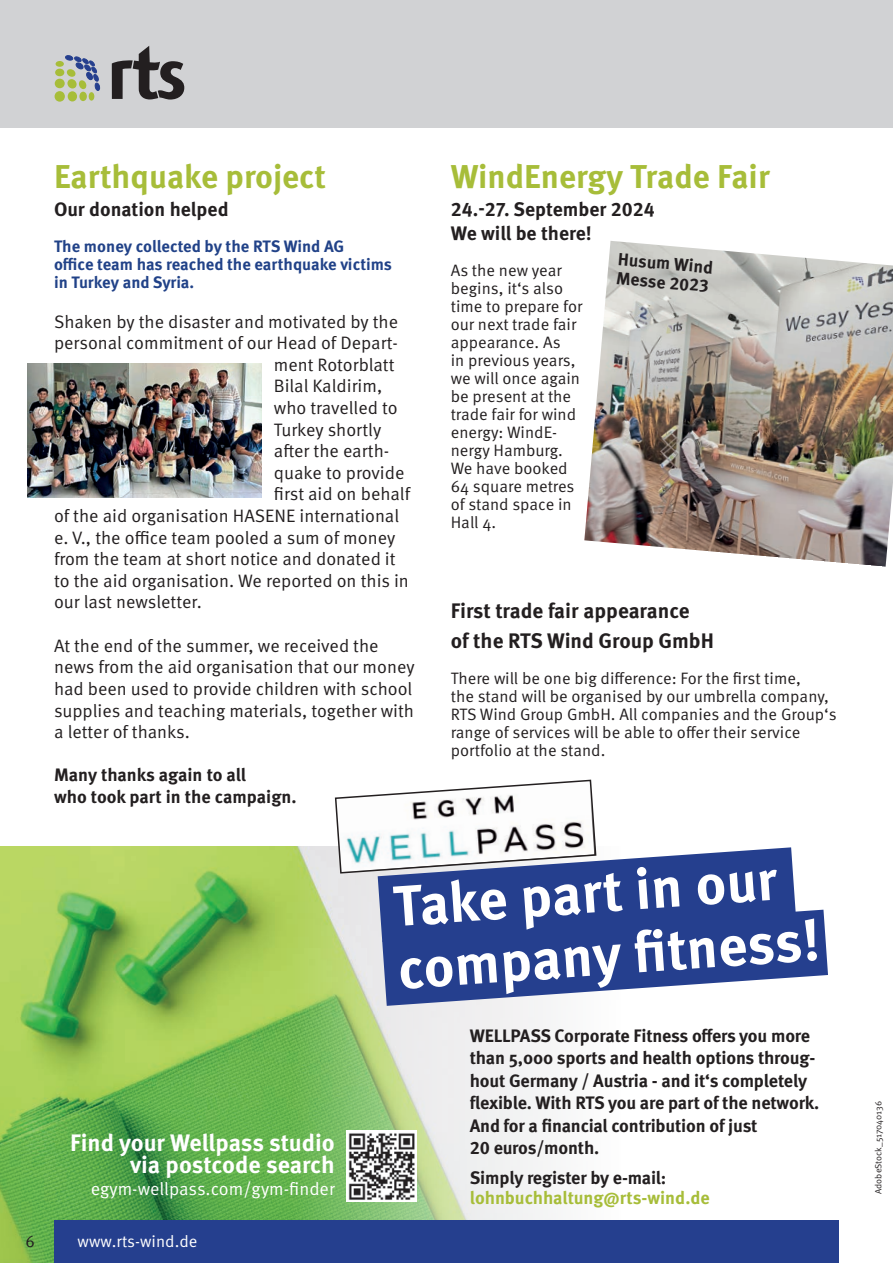
<style>
.page{position:relative;width:893px;height:1263px;background:#fff}
.page>*{position:absolute;margin:0;border:0;box-sizing:border-box;transform-origin:0 0}
.t1{font:700 57px/63px "Meta OT";color:#fff}
.t2{font:700 33px "Meta OT";color:#a7bd39}
.t3{font:700 23.85px/21.9px "Meta OT";letter-spacing:-.005em;color:#fff;text-align:right}
.t4{font:700 21px/30px "Meta OT";color:#231f20}
.t5{font:700 19.5px/24px "Meta OT";color:#231f20}
.t6{font:18px/21.6px "Meta OT Norm";color:#231f20}
.t7{font:700 18px/22.5px "Meta OT";letter-spacing:-.01em;color:#231f20}
.t8{font:700 18px/19.5px "Meta OT";letter-spacing:-.01em;color:#a7bd39}
.t9{font:18px "Meta OT Norm";color:#fff}
.t10{font:700 17.55px/19px "Meta OT";color:#231f20}
.t11{font:16.5px/18px "Meta OT Norm";color:#231f20}
.t12{font:700 16.5px/18px "Meta OT";color:#214288}
.t13{font:16.5px "Meta OT Norm";color:#fff}
.t14{font:9px "Meta OT Norm";color:#231f20}
.s1{font-size:58.5px}
.s2{color:#231f20}
</style>
<div class="page">
<img style="left:0;top:846px;width:551px;height:417px">
<div style="left:0;top:0;width:893px;height:128px;background:#d1d2d4"></div>
<div style="left:54px;top:1220px;width:785px;height:43px;background:#253f8e"></div>
<svg style="left:112px;top:46px;width:72px;height:54px"></svg>
<svg style="left:55px;top:55px;width:45px;height:47px"></svg>
<img style="left:28px;top:363px;width:233px;height:134px">
<img style="left:346px;top:1130px;width:71px;height:71px">
<img style="left:584px;top:241px;width:309px;height:326px">
<svg style="left:334px;top:779px;width:494px;height:227px"></svg>
<p class="t2" style="left:54px;top:155px;width:274px">Earthquake project</p>
<p class="t5" style="left:54px;top:197px;width:176px">Our donation helped</p>
<p class="t12" style="left:54px;top:237px;width:340px">The money collected by the RTS Wind AG<br>office team has reached the earthquake victims in Turkey and Syria.</p>
<p class="t6" style="left:54px;top:311px;width:346px">Shaken by the disaster and motivated by the</p>
<p class="t6" style="left:54px;top:332px;width:345px">personal commitment of our Head of Depart-</p>
<p class="t6" style="left:274px;top:354px;width:122px">ment Rotorblatt</p>
<p class="t6" style="left:274px;top:376px;width:110px">Bilal Kaldirim,</p>
<p class="t6" style="left:274px;top:397px;width:125px">who travelled to</p>
<p class="t6" style="left:274px;top:419px;width:109px">Turkey shortly</p>
<p class="t6" style="left:274px;top:440px;width:117px">after the earth-</p>
<p class="t6" style="left:274px;top:462px;width:132px">quake to provide</p>
<p class="t6" style="left:274px;top:484px;width:138px">first aid on behalf</p>
<p class="t6" style="left:54px;top:505px;width:347px">of the aid organisation HASENE international</p>
<p class="t6" style="left:54px;top:527px;width:343px">e. V., the office team pooled a sum of money</p>
<p class="t6" style="left:54px;top:548px;width:343px">from the team at short notice and donated it</p>
<p class="t6" style="left:54px;top:570px;width:356px">to the aid organisation. We reported on this in</p>
<p class="t6" style="left:54px;top:592px;width:149px">our last newsletter.</p>
<p class="t6" style="left:54px;top:635px;width:362px">At the end of the summer, we received the news from the aid organisation that our money had been used to provide children with school supplies and teaching materials, together with a letter of thanks.</p>
<p class="t7" style="left:54px;top:764px;width:244px;line-height:21.6px">Many thanks again to all<br>who took part in the campaign.</p>
<p class="t2" style="left:451px;top:155px;width:321px">WindEnergy Trade Fair</p>
<p class="t5" style="left:451px;top:197px;width:206px">24.-27. September 2024<br>We will be there!</p>
<p class="t11" style="left:451px;top:262px;width:133px">As the new year begins, it‘s also time to prepare for our next trade fair appearance. As<br>in previous years, we will once again be present at the trade fair for wind energy: WindE&shy;nergy Hamburg.<br>We have booked<br>64 square metres of stand space in<br>Hall 4.</p>
<p class="t10" style="left:619px;top:250px;width:97px;rotate:5deg">Husum Wind<br>Messe 2023</p>
<p class="t4" style="left:451px;top:596px;width:265px">First trade fair appearance<br>of the RTS Wind Group GmbH</p>
<p class="t11" style="left:451px;top:670px;width:387px">There will be one big difference: For the first time,<br>the stand will be organised by our umbrella company, RTS Wind Group GmbH. All companies and the Group‘s range of services will be able to offer their service portfolio at the stand.</p>
<p class="t3" style="left:70px;top:1132px;width:266px">Find your Wellpass studio via postcode search</p>
<p class="t9" style="left:91px;top:1177px;width:246px">egym-wellpass.com/gym-finder</p>
<p class="t11" style="left:26px;top:1233px;width:11px">6</p>
<p class="t13" style="left:78px;top:1231px;width:121px">www.rts-wind.de</p>
<p class="t1" style="left:391px;top:876px;width:425px;rotate:-4deg">Take part in our company fi tness<span class="s1">!</span></p>
<p class="t7" style="left:470px;top:1024px;width:351px">WELLPASS Corporate Fitness offers you more than 5,000 sports and health options throug&shy;hout Germany / Austria - and it‘s completely flexible. With RTS you are part of the network.<br>And for a financial contribution of just</p>
<p class="t7" style="left:470px;top:1137px;width:131px">20 euros/month.</p>
<p class="t8" style="left:470px;top:1168px;width:242px"><span class="s2">Simply register by e-mail: </span>lohnbuchhaltung@rts-wind.de</p>
<p class="t14" style="left:873px;top:1194px;width:94px;rotate:-90deg">AdobeStock_517040136</p>
</div>
